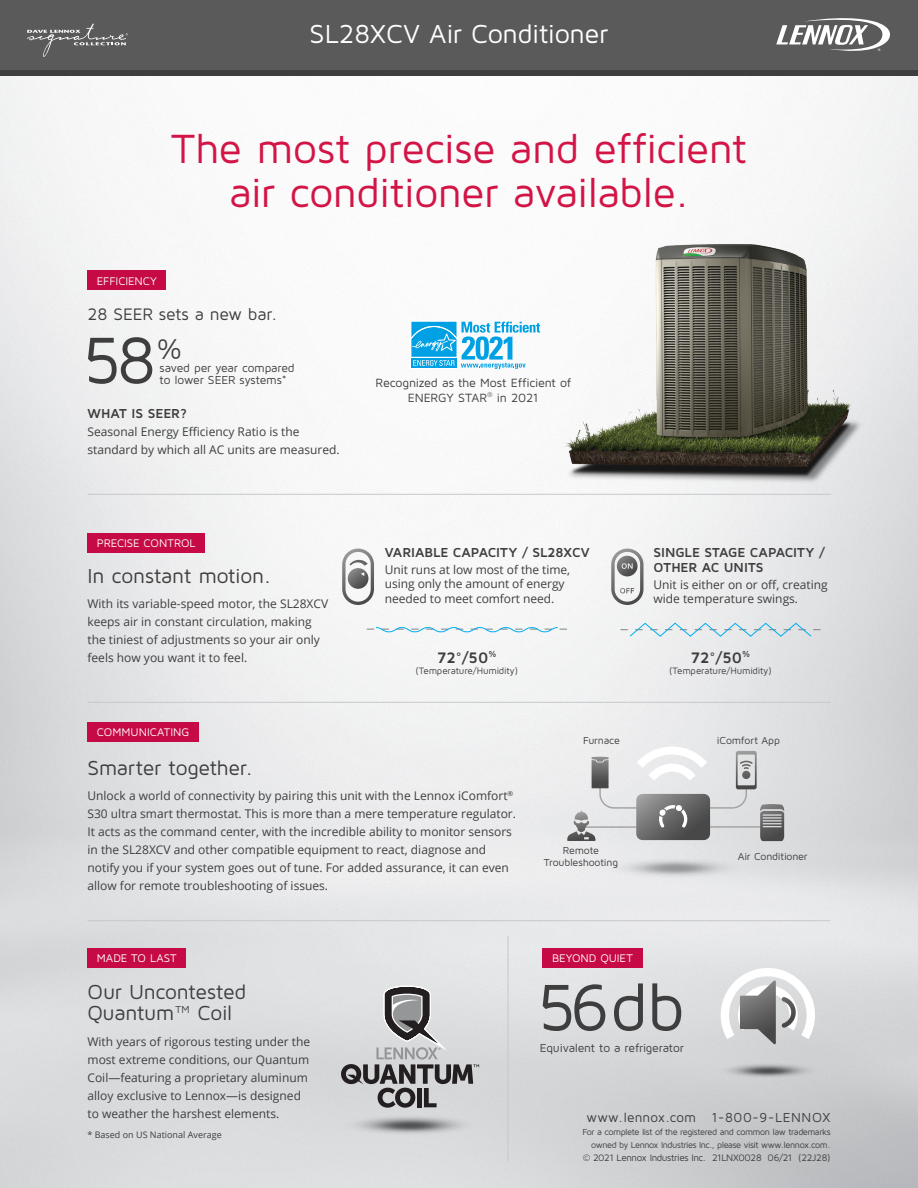
<style>
.page{position:relative;width:918px;height:1188px;background:#fff}
.page>*{position:absolute;margin:0;border:0;box-sizing:border-box;transform-origin:0 0}
.h1_Page_Header_SM{font:68.25px "Maven Pro";letter-spacing:-.05em;color:#3e3e3f}
.h1_Page_Header_SM-2{font:42.3px/44px "Maven Pro";letter-spacing:-.015em;color:#d21446;text-align:center}
.h1_Page_Header_SM-3{font:29.85px "Maven Pro";color:#3e3e3f}
.t1{font:27px "Maven Pro";letter-spacing:-.01em;color:#fff}
.h1_Page_Header_SM-4{font:21px/21px "Maven Pro";letter-spacing:-.015em;color:#3e3e3f}
.h1_Page_Header_SM-5{font:17.25px "Maven Pro";letter-spacing:-.005em;color:#3e3e3f}
.h1_Page_Header_SM-6{font:700 15.75px "Maven Pro";color:#3e3e3f}
.Chart_Gray_text{font:700 13.5px/15px "Maven Pro";letter-spacing:-.01em;color:#3e3e3f}
.Cover_copy{font:13.5px "Maven Pro";letter-spacing:.025em;color:#3e3e3f}
.Chart_Body_copy{font:700 13.5px "Maven Pro";letter-spacing:-.005em;color:#3e3e3f}
.h1_Page_Header_SM-7{font:700 13.5px "Maven Pro";letter-spacing:-.005em;color:#3e3e3f}
.Chart_Gray_text-2{font:12.3px/14.9px "Maven Pro";letter-spacing:-.01em;color:#3e3e3f;text-align:center}
.h1_Page_Header_SM-8{font:12px/18px "Open Sans";color:#3e3e3f}
.Chart_Body_copy-2{font:12px/14.4px "Open Sans";letter-spacing:-.005em;color:#3e3e3f}
.h1_Page_Header_SM-9{font:12px "Maven Pro";letter-spacing:-.015em;color:#3e3e3f}
.Chart_Gray_text-3{font:12px/14.4px "Open Sans";color:#3e3e3f}
.h1_Page_Header_SM-10{font:11.4px "Maven Pro";letter-spacing:-.005em;color:#fff}
.h1_Page_Header_SM-11{font:10.5px/11.9px "Maven Pro";letter-spacing:-.015em;color:#3e3e3f;text-align:center}
.Cover_copy-2{font:9.75px "Maven Pro";letter-spacing:-.035em;color:#3e3e3f}
.h1_Page_Header_SM-12{font:9.6px "Maven Pro";letter-spacing:-.015em;color:#3e3e3f}
.Cover_copy-3{font:9px/12.8px "Maven Pro";letter-spacing:-.045em;color:#3e3e3f;text-align:right}
.h1_Page_Header_SM-13{font:9px "Open Sans";color:#3e3e3f}
</style>
<div class="page">
<img style="left:0;top:75px;width:918px;height:1113px">
<svg style="left:0;top:69px;width:918px;height:6px;background:#424243"></svg>
<div style="left:0;top:0;width:918px;height:69px;background:#595a59"></div>
<svg style="left:776px;top:18px;width:114px;height:33px"></svg>
<svg style="left:27px;top:24px;width:101px;height:33px"></svg>
<img style="left:540px;top:173px;width:324px;height:324px">
<div style="left:88px;top:271px;width:78px;height:19px;background:#c60a45"></div>
<svg style="left:410px;top:321px;width:48px;height:48px"></svg>
<svg style="left:411px;top:322px;width:129px;height:47px"></svg>
<div style="left:88px;top:722px;width:111px;height:19px;background:#c60a45"></div>
<div style="left:88px;top:949px;width:98px;height:19px;background:#c60a45"></div>
<div style="left:543px;top:949px;width:100px;height:19px;background:#c60a45"></div>
<div style="left:88px;top:533px;width:117px;height:20px;background:#c60a45"></div>
<svg style="left:620px;top:622px;width:201px;height:15px"></svg>
<svg style="left:367px;top:627px;width:200px;height:6px"></svg>
<img style="left:604px;top:857px;width:143px;height:22px">
<img style="left:633px;top:862px;width:85px;height:12px">
<svg style="left:567px;top:745px;width:217px;height:96px;background:#c6c6c8"></svg>
<svg style="left:341px;top:985px;width:138px;height:123px;background:#b3b3b5"></svg>
<img style="left:340px;top:1115px;width:139px;height:21px">
<img style="left:368px;top:1119px;width:83px;height:13px">
<img style="left:715px;top:1063px;width:106px;height:16px">
<img style="left:736px;top:1066px;width:63px;height:10px">
<svg style="left:716px;top:967px;width:103px;height:82px"></svg>
<hr style="left:88px;top:494px;width:743px;height:1px;background:#c7c8ca">
<hr style="left:88px;top:702px;width:743px;height:1px;background:#c7c8ca">
<hr style="left:88px;top:920px;width:743px;height:1px;background:#c7c8ca">
<hr style="left:508px;top:936px;width:1px;height:225px;background:#c7c8ca">
<svg style="left:611px;top:549px;width:33px;height:56px"></svg>
<svg style="left:342px;top:549px;width:32px;height:56px"></svg>
<p class="t1" style="left:310px;top:17px;width:300px">SL28XCV Air Conditioner</p>
<p class="h1_Page_Header_SM-2" style="left:171px;top:125px;width:577px">The most precise and efficient air conditioner available.</p>
<p class="h1_Page_Header_SM-10" style="left:97px;top:274px;width:61px">EFFICIENCY</p>
<p class="h1_Page_Header_SM-5" style="left:88px;top:304px;width:191px">28 SEER sets a new bar.</p>
<p class="h1_Page_Header_SM" style="left:82px;top:317px;width:76px">58</p>
<p class="h1_Page_Header_SM-3" style="left:156px;top:330px;width:27px">%</p>
<p class="h1_Page_Header_SM-9" style="left:160px;top:360px;width:137px">saved per year compared</p>
<p class="h1_Page_Header_SM-9" style="left:160px;top:372px;width:129px">to lower SEER systems*</p>
<p class="h1_Page_Header_SM-7" style="left:88px;top:405px;width:101px">WHAT IS SEER?</p>
<p class="h1_Page_Header_SM-8" style="left:88px;top:423px;width:254px">Seasonal Energy Efficiency Ratio is the standard by which all AC units are measured.</p>
<p class="h1_Page_Header_SM-10" style="left:97px;top:536px;width:100px">PRECISE CONTROL</p>
<p class="h1_Page_Header_SM-4" style="left:88px;top:565px;width:185px">In constant motion.</p>
<p class="h1_Page_Header_SM-8" style="left:88px;top:594px;width:242px">With its variable-speed motor, the SL28XCV keeps air in constant circulation, making the tiniest of adjustments so your air only feels how you want it to feel.</p>
<p class="h1_Page_Header_SM-10" style="left:97px;top:725px;width:94px">COMMUNICATING</p>
<p class="Chart_Gray_text-2" style="left:376px;top:375px;width:197px">Recognized as the Most Efficient of<br>ENERGY STAR<sup>®</sup> in 2021</p>
<p class="Chart_Body_copy" style="left:385px;top:544px;width:206px">VARIABLE CAPACITY / SL28XCV</p>
<p class="Chart_Body_copy-2" style="left:385px;top:562px;width:187px">Unit runs at low most of the time, using only the amount of energy needed to meet comfort need.</p>
<p class="h1_Page_Header_SM-6" style="left:437px;top:647px;width:61px">72°/50<sup>%</sup></p>
<p class="h1_Page_Header_SM-12" style="left:416px;top:664px;width:104px">(Temperature/Humidity)</p>
<p class="Chart_Gray_text" style="left:654px;top:544px;width:173px">SINGLE STAGE CAPACITY /<br>OTHER AC UNITS</p>
<p class="Chart_Gray_text-3" style="left:654px;top:577px;width:176px">Unit is either on or off, creating wide temperature swings.</p>
<p class="h1_Page_Header_SM-6" style="left:691px;top:647px;width:61px">72°/50<sup>%</sup></p>
<p class="h1_Page_Header_SM-12" style="left:669px;top:664px;width:104px">(Temperature/Humidity)</p>
<p class="h1_Page_Header_SM-11" style="left:583px;top:735px;width:38px">Furnace</p>
<p class="h1_Page_Header_SM-11" style="left:717px;top:735px;width:64px">iComfort App</p>
<p class="h1_Page_Header_SM-4" style="left:88px;top:757px;width:167px">Smarter together.</p>
<p class="h1_Page_Header_SM-8" style="left:88px;top:786px;width:430px">Unlock a world of connectivity by pairing this unit with the Lennox iComfort<sup>® </sup>S30 ultra smart thermostat. This is more than a mere temperature regulator.<br>It acts as the command center, with the incredible ability to monitor sensors in the SL28XCV and other compatible equipment to react, diagnose and notify you if your system goes out of tune. For added assurance, it can even allow for remote troubleshooting of issues.</p>
<p class="h1_Page_Header_SM-11" style="left:544px;top:844px;width:76px">Remote<br>Troubleshooting</p>
<p class="h1_Page_Header_SM-10" style="left:97px;top:951px;width:81px">MADE TO LAST</p>
<p class="h1_Page_Header_SM-10" style="left:552px;top:951px;width:82px">BEYOND QUIET</p>
<p class="h1_Page_Header_SM-11" style="left:738px;top:850px;width:71px">Air Conditioner</p>
<p class="h1_Page_Header_SM" style="left:537px;top:965px;width:150px">56db</p>
<p class="h1_Page_Header_SM-4" style="left:88px;top:980px;width:160px">Our Uncontested<br>Quantum™ Coil</p>
<p class="h1_Page_Header_SM-8" style="left:88px;top:1032px;width:224px">With years of rigorous testing under the most extreme conditions, our Quantum Coil—featuring a proprietary aluminum alloy exclusive to Lennox—is designed to weather the harshest elements.</p>
<p class="h1_Page_Header_SM-9" style="left:540px;top:1041px;width:145px">Equivalent to a refrigerator</p>
<p class="Cover_copy" style="left:587px;top:1109px;width:246px">www.lennox.com 1-800-9-LENNOX</p>
<p class="Cover_copy-3" style="left:582px;top:1125px;width:250px">For a complete list of the registered and common law trademarks owned by Lennox Industries Inc., please visit www.lennox.com.</p>
<p class="Cover_copy-2" style="left:583px;top:1152px;width:249px">© 2021 Lennox Industries Inc. 21LNX0028 06/21 (22J28)</p>
<p class="h1_Page_Header_SM-13" style="left:88px;top:1128px;width:136px">* Based on US National Average</p>
</div>
